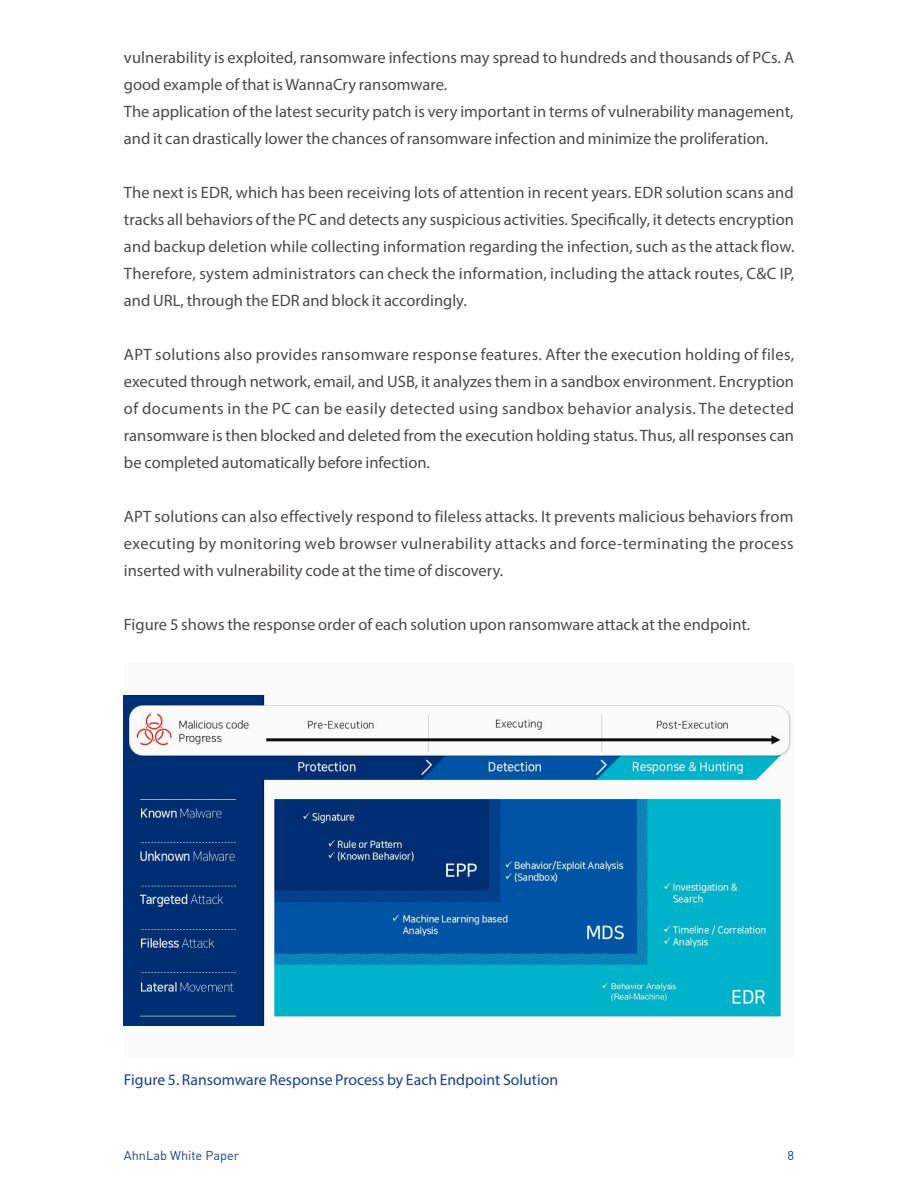
<style>
.page{position:relative;width:918px;height:1188px;background:#fff}
.page>*{position:absolute;margin:0;border:0;box-sizing:border-box;transform-origin:0 0}
.t1{font:16.5px/27px "Myriad Pro";color:#4c4948;text-align:justify}
.t2{font:15.75px "Myriad Pro";color:#154188}
.t3{font:12.75px "DIN Pro";color:#154188}
</style>
<div class="page">
<div style="left:124px;top:663px;width:670px;height:395px;background:#fbfbfb"></div>
<img style="left:124px;top:696px;width:667px;height:329px">
<p class="t1" style="left:124px;top:44px;width:672px;text-align:left">vulnerability is exploited, ransomware infections may spread to hundreds and thousands of PCs. A good example of that is WannaCry ransomware.<br>The application of the latest security patch is very important in terms of vulnerability management, and it can drastically lower the chances of ransomware infection and minimize the proliferation.</p>
<p class="t1" style="left:124px;top:179px;width:672px">The next is EDR, which has been receiving lots of attention in recent years. EDR solution scans and tracks all behaviors of the PC and detects any suspicious activities. Specifically, it detects encryption and backup deletion while collecting information regarding the infection, such as the attack flow.<br>Therefore, system administrators can check the information, including the attack routes, C&amp;C IP, and URL, through the EDR and block it accordingly.</p>
<p class="t1" style="left:124px;top:341px;width:672px">APT solutions also provides ransomware response features. After the execution holding of files, executed through network, email, and USB, it analyzes them in a sandbox environment. Encryption of documents in the PC can be easily detected using sandbox behavior analysis. The detected ransomware is then blocked and deleted from the execution holding status. Thus, all responses can be completed automatically before infection.</p>
<p class="t1" style="left:124px;top:503px;width:671px">APT solutions can also effectively respond to fileless attacks. It prevents malicious behaviors from executing by monitoring web browser vulnerability attacks and force-terminating the process inserted with vulnerability code at the time of discovery.</p>
<p class="t1" style="left:124px;top:611px;width:628px">Figure 5 shows the response order of each solution upon ransomware attack at the endpoint.</p>
<p class="t2" style="left:124px;top:1070px;width:436px">Figure 5. Ransomware Response Process by Each Endpoint Solution</p>
<p class="t3" style="left:124px;top:1147px;width:117px">AhnLab White Paper</p>
<p class="t3" style="left:787px;top:1147px;width:8px">8</p>
</div>
